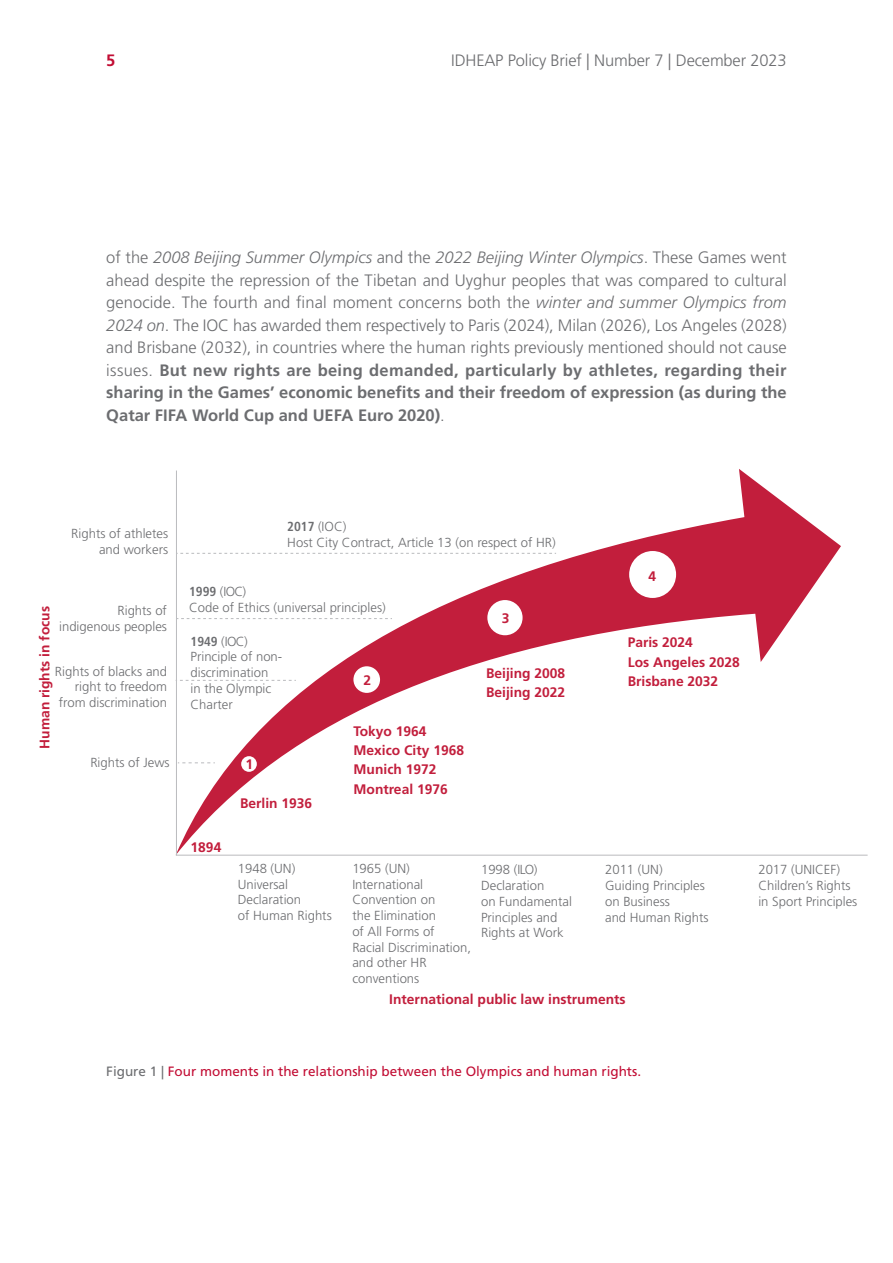
<style>
.page{position:relative;width:893px;height:1263px;background:#fff}
.page>*{position:absolute;margin:0;border:0;box-sizing:border-box;transform-origin:0 0}
.t1{font:300 16.5px/22.5px "Frutiger LT Std";color:#6c6d70;text-align:justify}
.t2{font:700 16.5px "Frutiger LT Std";color:#c20d34}
.t3{font:700 13.8px/19.4px "Frutiger LT Std";color:#c21e3c}
.t4{font:13.5px "Frutiger LT Std";color:#c20d34}
.t5{font:300 13.05px/15.8px "Frutiger LT Std";color:#6c6d70}
.s1{font-style:italic}
.s2{font-weight:700}
.s3{font-weight:700;font-stretch:condensed}
.s4{color:#6c6d70}
</style>
<div class="page">
<svg style="left:177px;top:469px;width:664px;height:386px"></svg>
<div style="left:241px;top:756px;width:16px;height:16px;background:#fff;border-radius:50%"></div>
<div style="left:353px;top:666px;width:27px;height:27px;background:#fff;border-radius:50%"></div>
<div style="left:487px;top:600px;width:36px;height:35px;background:#fff;border-radius:50%"></div>
<div style="left:629px;top:551px;width:47px;height:47px;background:#fff;border-radius:50%"></div>
<hr style="left:176px;top:470px;width:1px;height:385px;background:#bcbdc0">
<hr style="left:176px;top:855px;width:692px;height:1px;background:#bcbdc0">
<svg style="left:177px;top:553px;width:379px;height:1px"></svg>
<svg style="left:177px;top:618px;width:215px;height:1px"></svg>
<svg style="left:177px;top:680px;width:119px;height:1px"></svg>
<svg style="left:178px;top:762px;width:37px;height:1px"></svg>
<p class="t2" style="left:106px;top:54px;width:11px">5</p>
<p class="t1" style="left:451px;top:51px;width:337px">IDHEAP Policy Brief | Number 7 | December 2023</p>
<p class="t1" style="left:106px;top:248px;width:682px">of the <span class="s1">2008 Beijing Summer Olympics</span> and the <span class="s1">2022 Beijing Winter Olympics</span>. These Games went ahead despite the repression of the Tibetan and Uyghur peoples that was compared to cultural genocide. The fourth and final moment concerns both the <span class="s1">winter and summer Olympics from 2024 on</span>. The IOC has awarded them respectively to Paris (2024), Milan (2026), Los Angeles (2028) and Brisbane (2032), in countries where the human rights previously mentioned should not cause issues. <span class="s2">But new rights are being demanded, particularly by athletes, regarding their sharing in the Games’ economic benefits and their freedom of expression (as during the Qatar FIFA World Cup and UEFA Euro 2020)</span>.</p>
<p class="t5" style="left:71px;top:527px;width:98px;text-align:right">Rights of athletes and workers</p>
<p class="t5" style="left:59px;top:603px;width:109px;text-align:right">Rights of indigenous peoples</p>
<p class="t3" style="left:36px;top:749px;width:144px;rotate:-90deg">Human rights in focus</p>
<p class="t5" style="left:55px;top:664px;width:114px;text-align:right">Rights of blacks and right to freedom from discrimination</p>
<p class="t5" style="left:90px;top:755px;width:81px">Rights of Jews</p>
<p class="t5" style="left:287px;top:520px;width:270px"><span class="s3">2017</span> (IOC)<br>Host City Contract, Article 13 (on respect of HR)</p>
<p class="t5" style="left:189px;top:584px;width:198px"><span class="s3">1999</span> (IOC)<br>Code of Ethics (universal principles)</p>
<p class="t5" style="left:191px;top:634px;width:93px"><span class="s3">1949</span> (IOC)<br>Principle of non&shy;discrimination<br>in the Olympic<br>Charter</p>
<p class="t3" style="left:363px;top:671px;width:9px">2</p>
<p class="t3" style="left:191px;top:839px;width:32px">1894</p>
<p class="t3" style="left:245px;top:755px;width:9px">1</p>
<p class="t3" style="left:240px;top:794px;width:74px">Berlin 1936</p>
<p class="t3" style="left:354px;top:722px;width:112px">Tokyo 1964<br>Mexico City 1968<br>Munich 1972<br>Montreal 1976</p>
<p class="t3" style="left:502px;top:610px;width:9px">3</p>
<p class="t3" style="left:486px;top:664px;width:81px">Beijing 2008<br>Beijing 2022</p>
<p class="t3" style="left:648px;top:567px;width:9px">4</p>
<p class="t3" style="left:628px;top:634px;width:113px">Paris 2024<br>Los Angeles 2028<br>Brisbane 2032</p>
<p class="t5" style="left:238px;top:861px;width:95px">1948 (UN)<br>Universal<br>Declaration<br>of Human Rights</p>
<p class="t5" style="left:352px;top:861px;width:120px">1965 (UN)<br>International<br>Convention on<br>the Elimination<br>of All Forms of<br>Racial Discrimination, and other HR conventions</p>
<p class="t5" style="left:481px;top:863px;width:93px">1998 (ILO)<br>Declaration<br>on Fundamental<br>Principles and<br>Rights at Work</p>
<p class="t5" style="left:605px;top:863px;width:105px">2011 (UN)<br>Guiding Principles on Business<br>and Human Rights</p>
<p class="t5" style="left:758px;top:863px;width:101px">2017 (UNICEF)<br>Children’s Rights in Sport Principles</p>
<p class="t3" style="left:389px;top:991px;width:238px">International public law instruments</p>
<p class="t4" style="left:106px;top:1065px;width:536px"><span class="s4">Figure 1 |</span> Four moments in the relationship between the Olympics and human rights.</p>
</div>
